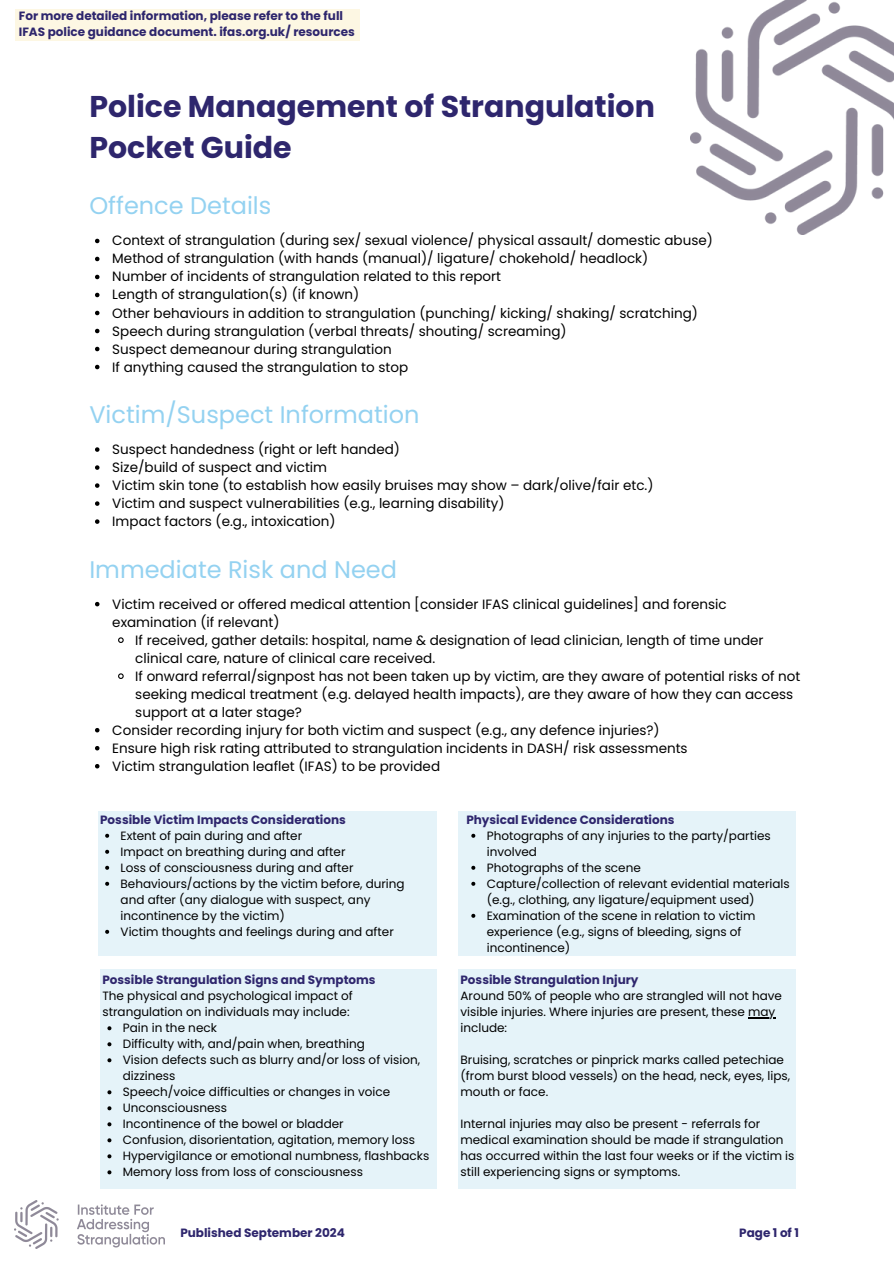
<style>
.page{position:relative;width:894px;height:1264px;background:#fff}
.page>*{position:absolute;margin:0;border:0;box-sizing:border-box;transform-origin:0 0}
.t1{font:700 30px/41.7px "Poppins";color:#2e266d}
.t2{font:24px "Poppins";color:#94d2f1}
.t3{font:13.5px/18px "Poppins";color:#000}
.t4{font:12px/16px "Poppins";color:#000}
.t5{font:700 12px/16px "Poppins";color:#2e266d}
</style>
<div class="page">
<img style="left:14px;top:1200px;width:150px;height:48px">
<svg style="left:95px;top:239px;width:4px;height:4px"></svg>
<svg style="left:95px;top:257px;width:4px;height:4px"></svg>
<svg style="left:95px;top:275px;width:4px;height:4px"></svg>
<svg style="left:95px;top:293px;width:4px;height:4px"></svg>
<svg style="left:95px;top:311px;width:4px;height:4px"></svg>
<svg style="left:95px;top:329px;width:4px;height:4px"></svg>
<svg style="left:95px;top:347px;width:4px;height:4px"></svg>
<svg style="left:95px;top:365px;width:4px;height:4px"></svg>
<svg style="left:95px;top:447px;width:4px;height:5px"></svg>
<svg style="left:95px;top:465px;width:4px;height:5px"></svg>
<svg style="left:95px;top:483px;width:4px;height:5px"></svg>
<svg style="left:95px;top:501px;width:4px;height:5px"></svg>
<svg style="left:95px;top:519px;width:4px;height:5px"></svg>
<svg style="left:95px;top:602px;width:4px;height:4px"></svg>
<svg style="left:118px;top:637px;width:6px;height:6px"></svg>
<svg style="left:118px;top:673px;width:6px;height:6px"></svg>
<svg style="left:95px;top:728px;width:4px;height:4px"></svg>
<svg style="left:95px;top:746px;width:4px;height:4px"></svg>
<svg style="left:95px;top:764px;width:4px;height:4px"></svg>
<div style="left:98px;top:811px;width:338px;height:144px;background:#e5f3f9"></div>
<svg style="left:105px;top:833px;width:4px;height:4px"></svg>
<svg style="left:105px;top:849px;width:4px;height:4px"></svg>
<svg style="left:105px;top:865px;width:4px;height:4px"></svg>
<svg style="left:105px;top:881px;width:4px;height:4px"></svg>
<svg style="left:105px;top:929px;width:4px;height:4px"></svg>
<div style="left:458px;top:811px;width:337px;height:144px;background:#e5f3f9"></div>
<svg style="left:471px;top:833px;width:4px;height:4px"></svg>
<svg style="left:471px;top:865px;width:4px;height:4px"></svg>
<svg style="left:471px;top:881px;width:4px;height:4px"></svg>
<svg style="left:471px;top:913px;width:4px;height:4px"></svg>
<div style="left:100px;top:968px;width:336px;height:220px;background:#e5f3f9"></div>
<svg style="left:107px;top:1026px;width:4px;height:4px"></svg>
<svg style="left:107px;top:1042px;width:4px;height:4px"></svg>
<svg style="left:107px;top:1058px;width:4px;height:4px"></svg>
<svg style="left:107px;top:1090px;width:4px;height:4px"></svg>
<svg style="left:107px;top:1106px;width:4px;height:4px"></svg>
<svg style="left:107px;top:1122px;width:4px;height:4px"></svg>
<svg style="left:107px;top:1138px;width:4px;height:4px"></svg>
<svg style="left:107px;top:1154px;width:4px;height:4px"></svg>
<svg style="left:107px;top:1170px;width:4px;height:4px"></svg>
<div style="left:458px;top:968px;width:337px;height:220px;background:#e5f3f9"></div>
<svg style="left:748px;top:1017px;width:27px;height:1px"></svg>
<img style="left:690px;top:0;width:203px;height:234px">
<div style="left:15px;top:9px;width:345px;height:31px;background:#fdf7e3"></div>
<p class="t5" style="left:19px;top:8px;width:337px">For more detailed information, please refer to the full<br>IFAS police guidance document. ifas.org.uk/ resources</p>
<p class="t1" style="left:89px;top:85px;width:567px">Police Management of Strangulation<br>Pocket Guide</p>
<h4 class="t2" style="left:89px;top:189px;width:183px">Offence Details</h4>
<h1 class="t3" style="left:112px;top:232px;width:602px">Context of strangulation (during sex/ sexual violence/ physical assault/ domestic abuse)</h1>
<h2 class="t3" style="left:112px;top:250px;width:537px">Method of strangulation (with hands (manual)/ ligature/ chokehold/ headlock)</h2>
<p class="t3" style="left:112px;top:268px;width:390px">Number of incidents of strangulation related to this report</p>
<p class="t3" style="left:112px;top:286px;width:248px">Length of strangulation(s) (if known)</p>
<p class="t3" style="left:112px;top:304px;width:587px">Other behaviours in addition to strangulation (punching/ kicking/ shaking/ scratching)</p>
<p class="t3" style="left:112px;top:322px;width:456px">Speech during strangulation (verbal threats/ shouting/ screaming)</p>
<p class="t3" style="left:112px;top:340px;width:281px">Suspect demeanour during strangulation</p>
<p class="t3" style="left:112px;top:358px;width:297px">If anything caused the strangulation to stop</p>
<p class="t2" style="left:89px;top:398px;width:331px">Victim/Suspect Information</p>
<p class="t3" style="left:112px;top:440px;width:289px">Suspect handedness (right or left handed)</p>
<h2 class="t3" style="left:112px;top:458px;width:216px">Size/build of suspect and victim</h2>
<p class="t3" style="left:112px;top:476px;width:542px">Victim skin tone (to establish how easily bruises may show – dark/olive/fair etc.)</p>
<p class="t3" style="left:112px;top:494px;width:393px">Victim and suspect vulnerabilities (e.g., learning disability)</p>
<p class="t3" style="left:112px;top:512px;width:225px">Impact factors (e.g., intoxication)</p>
<p class="t2" style="left:89px;top:552px;width:309px">Immediate Risk and Need</p>
<p class="t3" style="left:112px;top:595px;width:615px">Victim received or offered medical attention [consider IFAS clinical guidelines] and forensic examination (if relevant)</p>
<h2 class="t3" style="left:135px;top:631px;width:629px">If received, gather details: hospital, name &amp; designation of lead clinician, length of time under clinical care, nature of clinical care received.</h2>
<p class="t3" style="left:135px;top:667px;width:666px">If onward referral/signpost has not been taken up by victim, are they aware of potential risks of not seeking medical treatment (e.g. delayed health impacts), are they aware of how they can access support at a later stage?</p>
<p class="t3" style="left:112px;top:721px;width:548px">Consider recording injury for both victim and suspect (e.g., any defence injuries?)</p>
<p class="t3" style="left:112px;top:739px;width:576px">Ensure high risk rating attributed to strangulation incidents in DASH/ risk assessments</p>
<p class="t3" style="left:112px;top:757px;width:329px">Victim strangulation leaflet (IFAS) to be provided</p>
<p class="t5" style="left:100px;top:811px;width:247px">Possible Victim Impacts Considerations</p>
<p class="t4" style="left:120px;top:827px;width:183px">Extent of pain during and after</p>
<h4 class="t4" style="left:120px;top:843px;width:226px">Impact on breathing during and after</h4>
<p class="t4" style="left:120px;top:859px;width:234px">Loss of consciousness during and after</p>
<p class="t4" style="left:120px;top:875px;width:285px">Behaviours/actions by the victim before, during and after (any dialogue with suspect, any incontinence by the victim)</p>
<p class="t4" style="left:120px;top:923px;width:275px">Victim thoughts and feelings during and after</p>
<p class="t5" style="left:466px;top:811px;width:210px">Physical Evidence Considerations</p>
<p class="t4" style="left:486px;top:827px;width:285px">Photographs of any injuries to the party/parties involved</p>
<h4 class="t4" style="left:486px;top:859px;width:155px">Photographs of the scene</h4>
<p class="t4" style="left:486px;top:875px;width:304px">Capture/collection of relevant evidential materials (e.g., clothing, any ligature/equipment used)</p>
<p class="t4" style="left:486px;top:907px;width:270px">Examination of the scene in relation to victim experience (e.g., signs of bleeding, signs of incontinence)</p>
<p class="t5" style="left:102px;top:972px;width:274px">Possible Strangulation Signs and Symptoms</p>
<p class="t4" style="left:102px;top:988px;width:252px">The physical and psychological impact of strangulation on individuals may include:</p>
<p class="t4" style="left:123px;top:1020px;width:96px">Pain in the neck</p>
<p class="t4" style="left:123px;top:1036px;width:243px">Difficulty with, and/pain when, breathing</p>
<p class="t4" style="left:123px;top:1052px;width:299px">Vision defects such as blurry and/or loss of vision, dizziness</p>
<p class="t4" style="left:123px;top:1084px;width:269px">Speech/voice difficulties or changes in voice</p>
<p class="t4" style="left:123px;top:1100px;width:106px">Unconsciousness</p>
<p class="t4" style="left:123px;top:1116px;width:222px">Incontinence of the bowel or bladder</p>
<p class="t4" style="left:123px;top:1132px;width:294px">Confusion, disorientation, agitation, memory loss</p>
<p class="t4" style="left:123px;top:1148px;width:308px">Hypervigilance or emotional numbness, flashbacks</p>
<p class="t4" style="left:123px;top:1164px;width:241px">Memory loss from loss of consciousness</p>
<p class="t5" style="left:460px;top:972px;width:179px">Possible Strangulation Injury</p>
<p class="t4" style="left:460px;top:988px;width:323px">Around 50% of people who are strangled will not have visible injuries. Where injuries are present, these may</p>
<p class="t4" style="left:460px;top:1020px;width:48px">include:</p>
<p class="t4" style="left:460px;top:1052px;width:331px">Bruising, scratches or pinprick marks called petechiae (from burst blood vessels) on the head, neck, eyes, lips,</p>
<p class="t4" style="left:460px;top:1084px;width:89px">mouth or face.</p>
<p class="t4" style="left:460px;top:1116px;width:324px">Internal injuries may also be present - referrals for medical examination should be made if strangulation</p>
<p class="t4" style="left:460px;top:1148px;width:335px">has occurred within the last four weeks or if the victim is still experiencing signs or symptoms.</p>
<p class="t5" style="left:180px;top:1224px;width:166px">Published September 2024</p>
<h4 class="t5" style="left:739px;top:1224px;width:61px">Page 1 of 1</h4>
</div>
